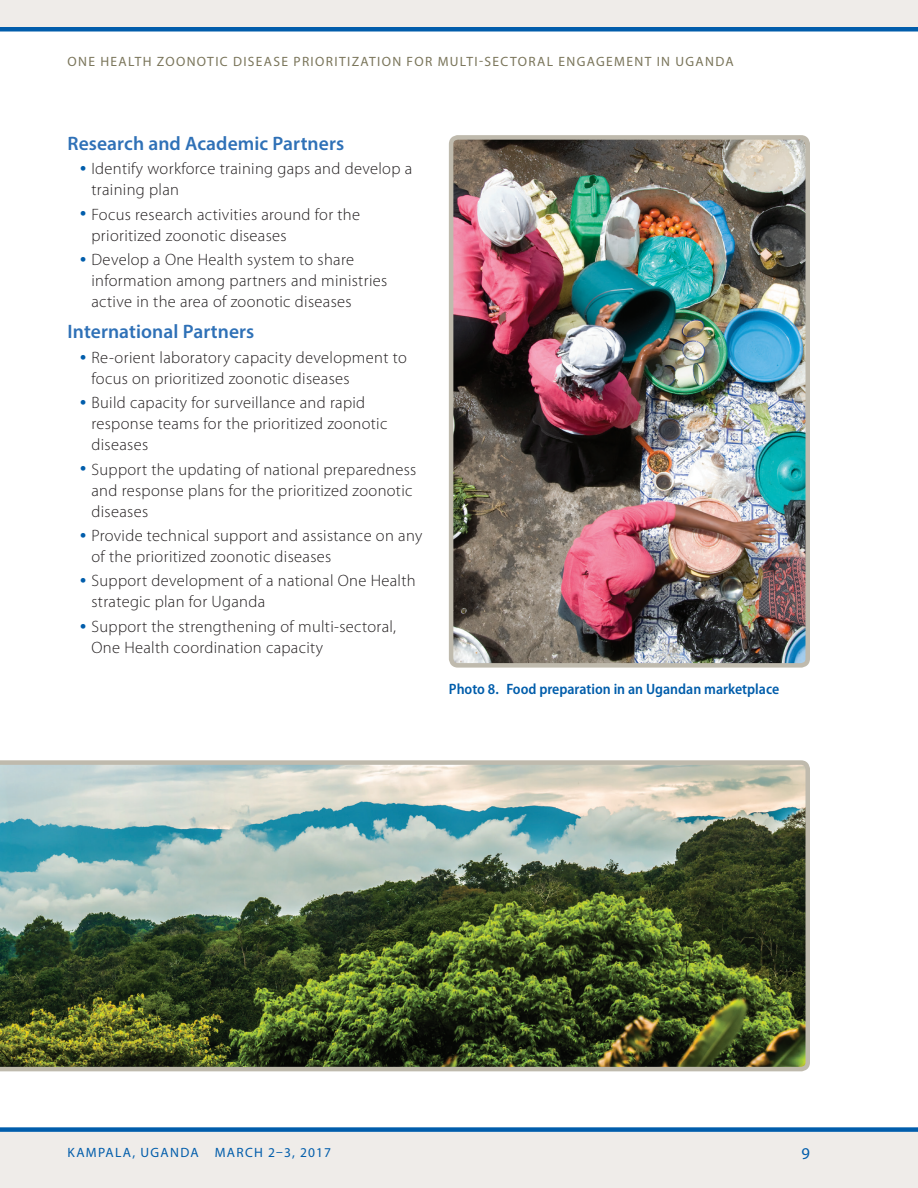
<style>
.page{position:relative;width:918px;height:1188px;background:#fff}
.page>*{position:absolute;margin:0;border:0;box-sizing:border-box;transform-origin:0 0}
.H3{font:600 19.5px "Myriad Pro";letter-spacing:.005em;color:#2f71b7}
.t1{font:300 16.5px/21px "Myriad Pro";letter-spacing:.02em;color:#231f20}
.t2{font:16.5px "Myriad Pro";color:#015dab}
.Figure_Title{font:600 semi-condensed 15px "Myriad Pro";color:#015dab}
.t3{font:13.5px "Myriad Pro";letter-spacing:.1em;color:#7a755a}
.t4{font:13.5px "Myriad Pro";letter-spacing:.1em;color:#015dab}
.s1{font-weight:700;font-size:18px;color:#015dab}
</style>
<div class="page">
<div style="left:0;top:1132px;width:918px;height:56px;background:#efece9"></div>
<div style="left:0;top:0;width:918px;height:27px;background:#efece9"></div>
<div style="left:0;top:1127px;width:918px;height:5px;background:#015dab"></div>
<div style="left:0;top:27px;width:918px;height:5px;background:#015dab"></div>
<img style="left:0;top:760px;width:810px;height:311px">
<img style="left:454px;top:140px;width:351px;height:523px">
<div style="left:449px;top:135px;width:361px;height:533px;border:4px solid #bfbaad;border-radius:7px"></div>
<p class="t3" style="left:68px;top:54px;width:668px">ONE HEALTH ZOONOTIC DISEASE PRIORITIZATION FOR MULTI-SECTORAL ENGAGEMENT IN UGANDA</p>
<p class="H3" style="left:68px;top:131px;width:278px">Research and Academic Partners</p>
<p class="t1" style="left:92px;top:158px;width:322px;text-indent:-11px"><span class="s1">•</span> Identify workforce training gaps and develop a training plan</p>
<p class="t1" style="left:92px;top:204px;width:270px;text-indent:-11px"><span class="s1">•</span> Focus research activities around for the prioritized zoonotic diseases</p>
<p class="t1" style="left:92px;top:249px;width:297px;text-indent:-11px"><span class="s1">•</span> Develop a One Health system to share information among partners and ministries active in the area of zoonotic diseases</p>
<p class="H3" style="left:68px;top:319px;width:188px">International Partners</p>
<p class="t1" style="left:92px;top:347px;width:317px;text-indent:-11px"><span class="s1">•</span> Re-orient laboratory capacity development to focus on prioritized zoonotic diseases</p>
<p class="t1" style="left:92px;top:392px;width:297px;text-indent:-11px"><span class="s1">•</span> Build capacity for surveillance and rapid response teams for the prioritized zoonotic diseases</p>
<p class="t1" style="left:92px;top:459px;width:326px;text-indent:-11px"><span class="s1">•</span> Support the updating of national preparedness and response plans for the prioritized zoonotic diseases</p>
<p class="t1" style="left:92px;top:525px;width:332px;text-indent:-11px"><span class="s1">•</span> Provide technical support and assistance on any of the prioritized zoonotic diseases</p>
<p class="t1" style="left:92px;top:571px;width:326px;text-indent:-11px"><span class="s1">•</span> Support development of a national One Health strategic plan for Uganda</p>
<p class="t1" style="left:92px;top:616px;width:306px;text-indent:-11px"><span class="s1">•</span> Support the strengthening of multi-sectoral,<br>One Health coordination capacity</p>
<p class="Figure_Title" style="left:449px;top:681px;width:332px">Photo 8. Food preparation in an Ugandan marketplace</p>
<p class="t4" style="left:68px;top:1144px;width:265px">KAMPALA, UGANDA MARCH 2–3, 2017</p>
<p class="t2" style="left:802px;top:1143px;width:10px">9</p>
</div>
